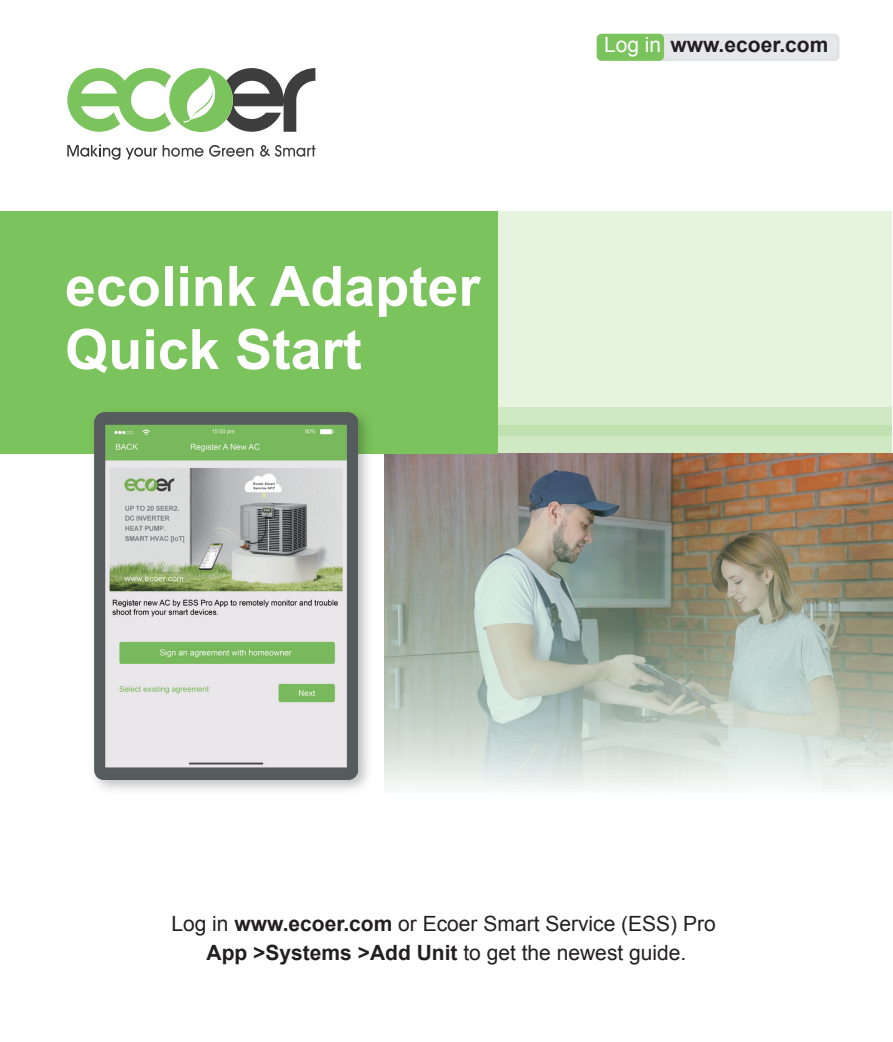
<style>
.page{position:relative;width:893px;height:1042px;background:#fff}
.page>*{position:absolute;margin:0;border:0;box-sizing:border-box;transform-origin:0 0}
.t1{font:700 55.65px/63.2px "Arial";color:#fff}
.t2{font:21px/29.4px "Arial";color:#231f20;text-align:center}
.t3{font:700 21px "Arial";color:#231f20}
.s1{font-weight:400;color:#fff}
.s2{font-weight:700}
</style>
<div class="page">
<div style="left:0;top:211px;width:891px;height:243px;background:#e5f3df"></div>
<div style="left:0;top:425px;width:891px;height:29px;background:#d0e9c5"></div>
<svg style="left:498px;top:407px;width:393px;height:29px;background:#c9e5bd"></svg>
<img style="left:384px;top:453px;width:509px;height:336px">
<div style="left:654px;top:34px;width:185px;height:27px;background:#e6e7e9;border-radius:5px"></div>
<div style="left:597px;top:34px;width:67px;height:27px;background:#7bc35c;border-radius:5px"></div>
<svg style="left:226px;top:68px;width:89px;height:64px"></svg>
<div style="left:169px;top:68px;width:64px;height:64px;background:#7bc35c;border-radius:50%"></div>
<svg style="left:183px;top:75px;width:33px;height:48px"></svg>
<svg style="left:67px;top:68px;width:104px;height:64px"></svg>
<svg style="left:126px;top:148px;width:31px;height:11px"></svg>
<svg style="left:67px;top:144px;width:53px;height:16px"></svg>
<svg style="left:163px;top:145px;width:90px;height:12px"></svg>
<svg style="left:260px;top:145px;width:55px;height:12px"></svg>
<div style="left:0;top:211px;width:498px;height:243px;background:#7bc35c"></div>
<img style="left:94px;top:415px;width:274px;height:375px">
<img style="left:95px;top:412px;width:263px;height:367px">
<h1 class="t1" style="left:65px;top:257px;width:417px">ecolink Adapter<br>Quick Start</h1>
<p class="t3" style="left:604px;top:31px;width:226px"><span class="s1">Log in</span> www.ecoer.com</p>
<p class="t2" style="left:171px;top:909px;width:546px">Log in <span class="s2">www.ecoer.com</span> or Ecoer Smart Service (ESS) Pro<br><span class="s2">App &gt;Systems &gt;Add Unit</span> to get the newest guide.</p>
</div>
